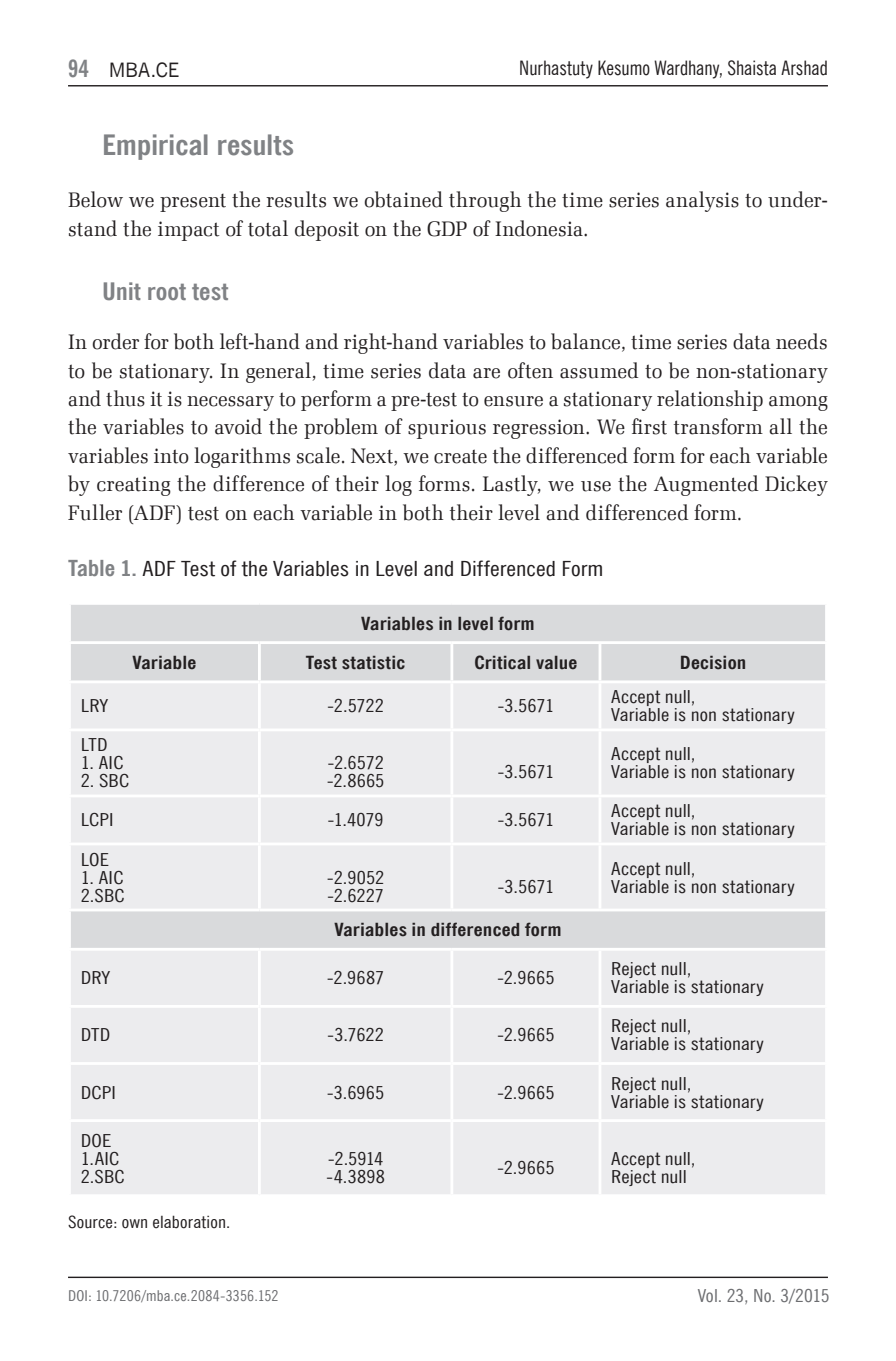
<style>
.page{position:relative;width:896px;height:1361px;background:#fff}
.page>*{position:absolute;margin:0;border:0;box-sizing:border-box;transform-origin:0 0}
.t1{font:700 28px "News Goth Cn EU";letter-spacing:-.005em;color:#808285;scale:1.15 1}
.t2{font:700 24px "News Goth Cn EU";color:#808285;scale:1.15 1}
.t3{font:21px/28.4px "Zapf Ellipt EU";color:#231f20;scale:.95 1}
.t4{font:21px "News Goth Cn EU";color:#231f20;scale:1.2 1}
.t5{font:20px "News Goth Cn EU";color:#231f20}
.t6{font:20px "News Goth EU";color:#231f20}
.t7{font:18px/18px "News Goth Cn EU";letter-spacing:.005em;color:#231f20;scale:1.2 1}
.t8{font:700 18px "News Goth Cn EU";letter-spacing:.01em;color:#231f20;scale:1.2 1}
.t9{font:18px "News Goth Cn EU";letter-spacing:.005em;color:#6c6d70;scale:1.15 1}
.t10{font:17px "News Goth Cn EU";letter-spacing:.01em;color:#231f20;scale:1.15 1}
.t11{font:15px "News Goth Cn EU";letter-spacing:.015em;color:#6c6d70;scale:1.1 1}
.s1{font-family:"News Goth Cn EU";font-weight:700;font-size:24px;color:#808285}
.s2{font-weight:700;font-size:22px;color:#808285}
</style>
<div class="page">
<hr style="left:68px;top:1276px;width:760px;height:2px;background:#231f20">
<hr style="left:68px;top:85px;width:760px;height:1px;background:#231f20">
<div style="left:71px;top:605px;width:754px;height:75px;background:#d9dadc"></div>
<svg style="left:71px;top:683px;width:754px;height:511px;fill:#ececee"></svg>
<hr style="left:258px;top:644px;width:3px;height:36px;background:#fff">
<hr style="left:450px;top:644px;width:3px;height:36px;background:#fff">
<hr style="left:598px;top:644px;width:3px;height:36px;background:#fff">
<hr style="left:258px;top:683px;width:3px;height:45px;background:#fff">
<hr style="left:450px;top:683px;width:3px;height:45px;background:#fff">
<hr style="left:598px;top:683px;width:3px;height:45px;background:#fff">
<hr style="left:68px;top:728px;width:191px;height:3px;background:#fff">
<hr style="left:259px;top:728px;width:193px;height:3px;background:#fff">
<hr style="left:258px;top:731px;width:3px;height:63px;background:#fff">
<hr style="left:452px;top:728px;width:148px;height:3px;background:#fff">
<hr style="left:450px;top:731px;width:3px;height:63px;background:#fff">
<hr style="left:600px;top:728px;width:228px;height:3px;background:#fff">
<hr style="left:598px;top:731px;width:3px;height:63px;background:#fff">
<hr style="left:68px;top:794px;width:191px;height:3px;background:#fff">
<hr style="left:259px;top:794px;width:193px;height:3px;background:#fff">
<hr style="left:258px;top:797px;width:3px;height:45px;background:#fff">
<hr style="left:452px;top:794px;width:148px;height:3px;background:#fff">
<hr style="left:450px;top:797px;width:3px;height:45px;background:#fff">
<hr style="left:600px;top:794px;width:228px;height:3px;background:#fff">
<hr style="left:598px;top:797px;width:3px;height:45px;background:#fff">
<hr style="left:68px;top:842px;width:191px;height:3px;background:#fff">
<hr style="left:259px;top:842px;width:193px;height:3px;background:#fff">
<hr style="left:258px;top:845px;width:3px;height:63px;background:#fff">
<hr style="left:452px;top:842px;width:148px;height:3px;background:#fff">
<hr style="left:450px;top:845px;width:3px;height:63px;background:#fff">
<hr style="left:600px;top:842px;width:228px;height:3px;background:#fff">
<hr style="left:598px;top:845px;width:3px;height:63px;background:#fff">
<hr style="left:258px;top:950px;width:3px;height:55px;background:#fff">
<hr style="left:450px;top:950px;width:3px;height:55px;background:#fff">
<hr style="left:598px;top:950px;width:3px;height:55px;background:#fff">
<hr style="left:68px;top:1005px;width:191px;height:3px;background:#fff">
<hr style="left:259px;top:1005px;width:193px;height:3px;background:#fff">
<hr style="left:258px;top:1008px;width:3px;height:54px;background:#fff">
<hr style="left:452px;top:1005px;width:148px;height:3px;background:#fff">
<hr style="left:450px;top:1008px;width:3px;height:54px;background:#fff">
<hr style="left:600px;top:1005px;width:228px;height:3px;background:#fff">
<hr style="left:598px;top:1008px;width:3px;height:54px;background:#fff">
<hr style="left:68px;top:1062px;width:191px;height:3px;background:#fff">
<hr style="left:259px;top:1062px;width:193px;height:3px;background:#fff">
<hr style="left:258px;top:1065px;width:3px;height:54px;background:#fff">
<hr style="left:452px;top:1062px;width:148px;height:3px;background:#fff">
<hr style="left:450px;top:1065px;width:3px;height:54px;background:#fff">
<hr style="left:600px;top:1062px;width:228px;height:3px;background:#fff">
<hr style="left:598px;top:1065px;width:3px;height:54px;background:#fff">
<hr style="left:68px;top:1119px;width:191px;height:3px;background:#fff">
<hr style="left:259px;top:1119px;width:193px;height:3px;background:#fff">
<hr style="left:258px;top:1122px;width:3px;height:72px;background:#fff">
<hr style="left:452px;top:1119px;width:148px;height:3px;background:#fff">
<hr style="left:450px;top:1122px;width:3px;height:72px;background:#fff">
<hr style="left:600px;top:1119px;width:228px;height:3px;background:#fff">
<hr style="left:598px;top:1122px;width:3px;height:72px;background:#fff">
<hr style="left:68px;top:908px;width:191px;height:3px;background:#fff">
<hr style="left:259px;top:908px;width:193px;height:3px;background:#fff">
<hr style="left:452px;top:908px;width:148px;height:3px;background:#fff">
<hr style="left:600px;top:908px;width:228px;height:3px;background:#fff">
<hr style="left:68px;top:948px;width:191px;height:2px;background:#fff">
<hr style="left:259px;top:948px;width:193px;height:2px;background:#fff">
<hr style="left:452px;top:948px;width:148px;height:2px;background:#fff">
<hr style="left:600px;top:948px;width:228px;height:2px;background:#fff">
<hr style="left:68px;top:641px;width:191px;height:3px;background:#fff">
<hr style="left:259px;top:641px;width:193px;height:3px;background:#fff">
<hr style="left:452px;top:641px;width:148px;height:3px;background:#fff">
<hr style="left:600px;top:641px;width:228px;height:3px;background:#fff">
<p class="t6" style="left:68px;top:58px;width:113px"><span class="s1">94</span> MBA.CE</p>
<p class="t5" style="left:519px;top:56px;width:310px">Nurhastuty Kesumo Wardhany, Shaista Arshad</p>
<h1 class="t1" style="left:102px;top:128px;width:169px">Empirical results</h1>
<p class="t3" style="left:68px;top:186px;width:801px">Below we present the results we obtained through the time series analysis to under&shy;stand the impact of total deposit on the GDP of Indonesia.</p>
<p class="t2" style="left:102px;top:276px;width:112px">Unit root test</p>
<p class="t3" style="left:68px;top:328px;width:801px;text-align:justify">In order for both left-hand and right-hand variables to balance, time series data needs to be stationary. In general, time series data are often assumed to be non-stationary and thus it is necessary to perform a pre-test to ensure a stationary relationship among the variables to avoid the problem of spurious regression. We first transform all the variables into logarithms scale. Next, we create the differenced form for each variable by creating the difference of their log forms. Lastly, we use the Augmented Dickey Fuller (ADF) test on each variable in both their level and differenced form.</p>
<p class="t4" style="left:68px;top:556px;width:448px"><span class="s2">Table 1.</span> ADF Test of the Variables in Level and Differenced Form</p>
<p class="t8" style="left:361px;top:612px;width:146px">Variables in level form</p>
<p class="t8" style="left:132px;top:651px;width:55px">Variable</p>
<p class="t8" style="left:306px;top:651px;width:84px">Test statistic</p>
<p class="t8" style="left:474px;top:651px;width:87px">Critical value</p>
<p class="t8" style="left:680px;top:651px;width:57px">Decision</p>
<p class="t7" style="left:81px;top:697px;width:24px">LRY</p>
<p class="t7" style="left:327px;top:697px;width:49px">-2.5722</p>
<p class="t7" style="left:497px;top:697px;width:49px">-3.5671</p>
<p class="t7" style="left:611px;top:688px;width:154px">Accept null,<br>Variable is non stationary</p>
<p class="t7" style="left:81px;top:736px;width:24px">LTD</p>
<p class="t7" style="left:81px;top:754px;width:37px">1. AIC</p>
<p class="t7" style="left:81px;top:772px;width:42px">2. SBC</p>
<p class="t7" style="left:611px;top:745px;width:154px">Accept null,<br>Variable is non stationary</p>
<p class="t7" style="left:327px;top:754px;width:50px">-2.6572 -2.8665</p>
<p class="t7" style="left:497px;top:763px;width:49px">-3.5671</p>
<p class="t7" style="left:81px;top:811px;width:29px">LCPI</p>
<p class="t7" style="left:327px;top:811px;width:48px">-1.4079</p>
<p class="t7" style="left:497px;top:811px;width:49px">-3.5671</p>
<p class="t7" style="left:611px;top:802px;width:154px">Accept null,<br>Variable is non stationary</p>
<p class="t7" style="left:81px;top:850px;width:25px">LOE</p>
<p class="t7" style="left:81px;top:868px;width:38px">1. AIC<br>2.SBC</p>
<p class="t7" style="left:327px;top:868px;width:49px">-2.9052 -2.6227</p>
<p class="t7" style="left:497px;top:877px;width:49px">-3.5671</p>
<p class="t7" style="left:611px;top:859px;width:154px">Accept null,<br>Variable is non stationary</p>
<p class="t8" style="left:334px;top:918px;width:191px">Variables in differenced form</p>
<p class="t7" style="left:81px;top:969px;width:26px">DRY</p>
<p class="t7" style="left:327px;top:969px;width:49px">-2.9687</p>
<p class="t7" style="left:497px;top:969px;width:49px">-2.9665</p>
<p class="t7" style="left:611px;top:960px;width:129px">Reject null,<br>Variable is stationary</p>
<p class="t7" style="left:81px;top:1026px;width:26px">DTD</p>
<p class="t7" style="left:327px;top:1026px;width:49px">-3.7622</p>
<p class="t7" style="left:497px;top:1026px;width:49px">-2.9665</p>
<p class="t7" style="left:611px;top:1017px;width:129px">Reject null,<br>Variable is stationary</p>
<p class="t7" style="left:81px;top:1083px;width:31px">DCPI</p>
<p class="t7" style="left:327px;top:1083px;width:49px">-3.6965</p>
<p class="t7" style="left:497px;top:1083px;width:49px">-2.9665</p>
<p class="t7" style="left:611px;top:1074px;width:129px">Reject null,<br>Variable is stationary</p>
<p class="t7" style="left:81px;top:1131px;width:38px">DOE<br>1.AIC<br>2.SBC</p>
<p class="t7" style="left:326px;top:1149px;width:50px">-2.5914 -4.3898</p>
<p class="t7" style="left:497px;top:1158px;width:49px">-2.9665</p>
<p class="t7" style="left:611px;top:1149px;width:72px">Accept null,<br>Reject null</p>
<p class="t10" style="left:68px;top:1212px;width:143px">Source: own elaboration.</p>
<p class="t11" style="left:68px;top:1286px;width:193px">DOI: 10.7206/mba.ce.2084-3356.152</p>
<p class="t9" style="left:698px;top:1285px;width:116px">Vol. 23, No. 3/2015</p>
</div>
